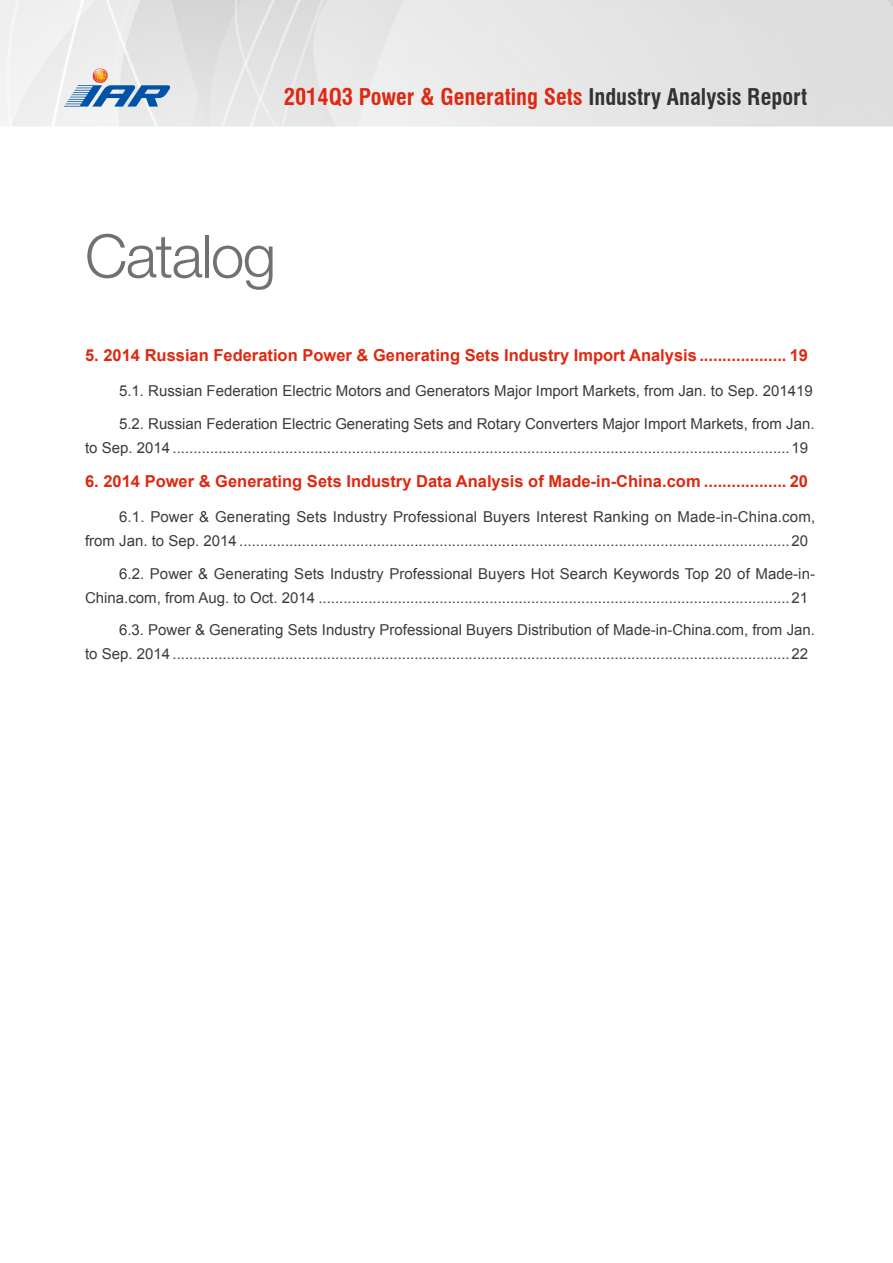
<style>
.page{position:relative;width:893px;height:1263px;background:#fff}
.page>*{position:absolute;margin:0;border:0;box-sizing:border-box;transform-origin:0 0}
.t1{font:300 60px "Helvetica Neue LT Pro";letter-spacing:-.025em;color:#727171}
.t2{font:700 condensed 22.5px "Swiss 721 BT";color:#de2912}
.t3{font:700 16.5px "Arial";color:#de2912}
.t4{font:15px/24px "Arial";color:#3e3a39}
.s1{color:#333}
</style>
<div class="page">
<svg style="left:64px;top:68px;width:106px;height:39px"></svg>
<h2 class="t2" style="left:284px;top:84px;width:525px">2014Q3 Power &amp; Generating Sets <span class="s1">Industry Analysis Report</span></h2>
<h1 class="t1" style="left:85px;top:219px;width:193px">Catalog</h1>
<p class="t3" style="left:85px;top:344px;width:724px">5. 2014 Russian Federation Power &amp; Generating Sets Industry Import Analysis ................... 19</p>
<p class="t4" style="left:119px;top:375px;width:697px;line-height:32.5px">5.1. Russian Federation Electric Motors and Generators Major Import Markets, from Jan. to Sep. 201419<br>5.2. Russian Federation Electric Generating Sets and Rotary Converters Major Import Markets, from Jan.</p>
<p class="t4" style="left:85px;top:436px;width:724px">to Sep. 2014 ....................................................................................................................................................19</p>
<p class="t3" style="left:85px;top:470px;width:724px">6. 2014 Power &amp; Generating Sets Industry Data Analysis of Made-in-China.com .................. 20</p>
<p class="t4" style="left:85px;top:505px;width:732px;text-indent:34px">6.1. Power &amp; Generating Sets Industry Professional Buyers Interest Ranking on Made-in-China.com, from Jan. to Sep. 2014 ....................................................................................................................................20</p>
<p class="t4" style="left:85px;top:562px;width:731px;text-indent:34px">6.2. Power &amp; Generating Sets Industry Professional Buyers Hot Search Keywords Top 20 of Made-in-<br>China.com, from Aug. to Oct. 2014 .................................................................................................................21</p>
<p class="t4" style="left:85px;top:618px;width:731px;text-indent:34px">6.3. Power &amp; Generating Sets Industry Professional Buyers Distribution of Made-in-China.com, from Jan. to Sep. 2014 ....................................................................................................................................................22</p>
</div>
